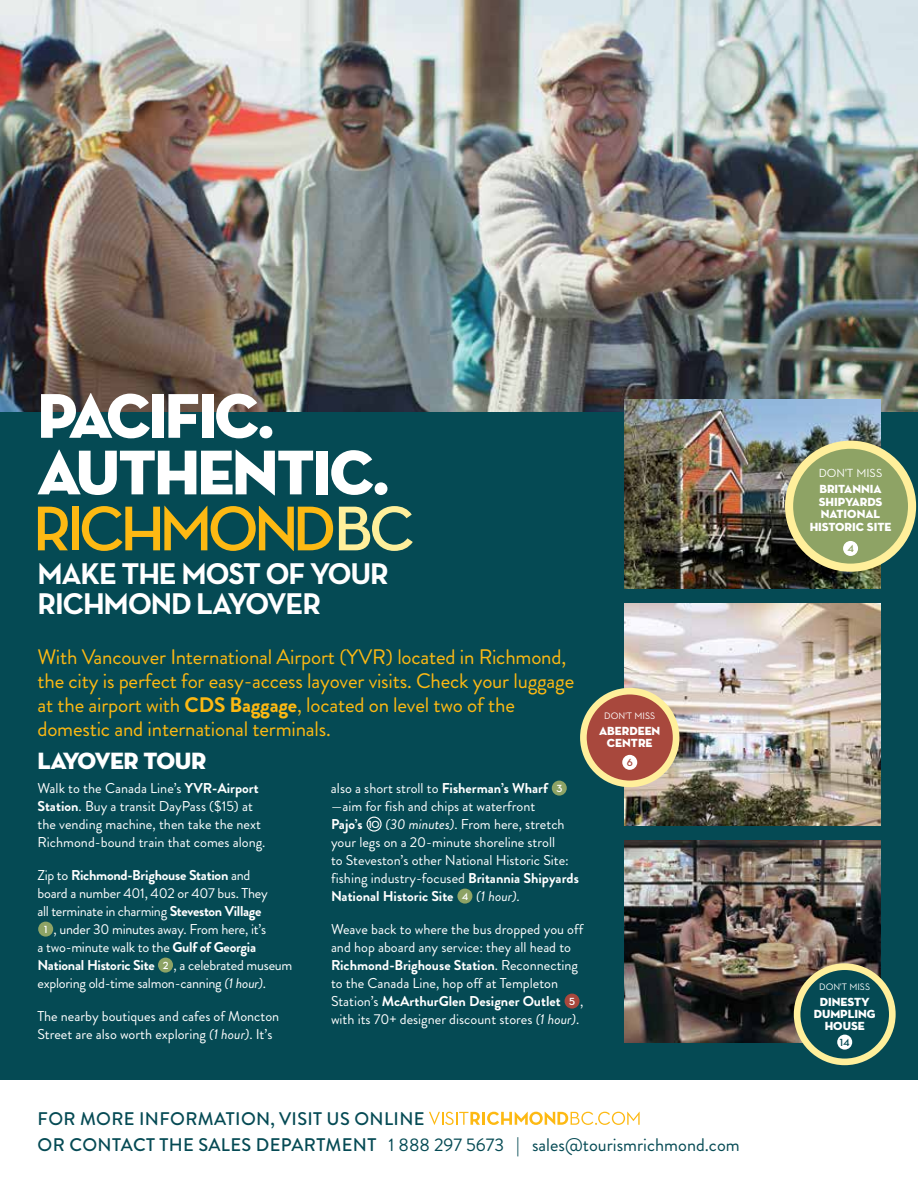
<style>
.page{position:relative;width:918px;height:1188px;background:#fff}
.page>*{position:absolute;margin:0;border:0;box-sizing:border-box;transform-origin:0 0}
.t1{font:700 30.45px/30px "Neutra Text";letter-spacing:-.04em;color:#fff}
.t2{font:24px "Neutra Disp Titling";letter-spacing:-.02em;color:#fff}
.t3{font:21px/24px "Brandon Grotesque";letter-spacing:-.01em;color:#fdb913}
.t4{font:500 18.3px/25.7px "Brandon Grotesque";letter-spacing:.02em;color:#054a54}
.t5{font:14.25px/18px "Brandon Grotesque";color:#fff}
.t6{font:14.25px "Brandon Grotesque";letter-spacing:-.02em;color:#fff}
.t7{font:700 14.25px "Brandon Grotesque";letter-spacing:-.02em;color:#fff}
.t8{font:14.25px "Brandon Grotesque";letter-spacing:-.025em;color:#fff}
.t9{font:12px/12.5px "Neutra Disp Titling";color:#fff;text-align:center}
.t10{font:12px "Neutra Text";color:#fff}
.t11{font:700 10.5px "Neutra Disp";color:#054a54}
.t12{font:700 10.5px "Neutra Disp";color:#a8483d}
.t13{font:700 10.5px "Neutra Disp";color:#8ea365}
.t14{font:9.6px "Neutra Text";color:#fff}
.s1{font-weight:700}
.s2{font-weight:400}
.s3{font-family:"Neutra Disp";font-weight:700;font-size:10.5px}
.s4{font-family:"Neutra Disp";font-size:10.5px}
.s5{font-style:italic}
</style>
<div class="page">
<img style="left:0;top:0;width:918px;height:413px">
<div style="left:0;top:413px;width:918px;height:667px;background:#054a54"></div>
<img style="left:625px;top:399px;width:255px;height:189px">
<img style="left:625px;top:603px;width:255px;height:223px">
<img style="left:625px;top:841px;width:255px;height:201px">
<div style="left:38px;top:922px;width:15px;height:15px;background:#8ea365;border-radius:50%"></div>
<div style="left:158px;top:958px;width:15px;height:15px;background:#8ea365;border-radius:50%"></div>
<div style="left:552px;top:781px;width:15px;height:15px;background:#8ea365;border-radius:50%"></div>
<div style="left:367px;top:817px;width:15px;height:15px;border:1px solid #fff;border-radius:50%"></div>
<div style="left:457px;top:889px;width:15px;height:15px;background:#8ea365;border-radius:50%"></div>
<div style="left:565px;top:994px;width:15px;height:15px;background:#a8483d;border-radius:50%"></div>
<div style="left:797px;top:967px;width:95px;height:95px;background:#054a54;border-radius:50%"></div>
<div style="left:794px;top:963px;width:102px;height:102px;border:7px solid #ffef9b;border-radius:50%"></div>
<div style="left:837px;top:1035px;width:15px;height:15px;background:#fff;border-radius:50%"></div>
<div style="left:583px;top:691px;width:93px;height:93px;background:#a8483d;border-radius:50%"></div>
<div style="left:580px;top:688px;width:99px;height:99px;border:7px solid #ffef9b;border-radius:50%"></div>
<div style="left:622px;top:755px;width:15px;height:15px;background:#fff;border-radius:50%"></div>
<div style="left:789px;top:445px;width:123px;height:123px;background:#8ea365;border-radius:50%"></div>
<div style="left:785px;top:441px;width:131px;height:131px;border:8px solid #ffef9b;border-radius:50%"></div>
<div style="left:843px;top:541px;width:15px;height:15px;background:#fff;border-radius:50%"></div>
<svg style="left:41px;top:393px;width:109px;height:45px"></svg>
<div style="left:152px;top:394px;width:12px;height:44px;background:#fff"></div>
<svg style="left:168px;top:394px;width:30px;height:44px"></svg>
<div style="left:202px;top:394px;width:11px;height:44px;background:#fff"></div>
<svg style="left:216px;top:394px;width:42px;height:44px"></svg>
<div style="left:260px;top:426px;width:12px;height:12px;background:#fff;border-radius:50%"></div>
<svg style="left:38px;top:449px;width:275px;height:47px"></svg>
<div style="left:316px;top:451px;width:12px;height:43px;background:#fff"></div>
<svg style="left:331px;top:450px;width:42px;height:45px"></svg>
<div style="left:375px;top:482px;width:12px;height:13px;background:#fff;border-radius:50%"></div>
<svg style="left:38px;top:507px;width:30px;height:43px"></svg>
<div style="left:72px;top:507px;width:6px;height:43px;background:#fdb913"></div>
<svg style="left:82px;top:506px;width:251px;height:45px"></svg>
<svg style="left:339px;top:506px;width:74px;height:45px"></svg>
<svg style="left:429px;top:1112px;width:211px;height:13px"></svg>
<h1 class="t1" style="left:38px;top:558px;width:353px">MAKE THE MOST OF YOUR<br>RICHMOND LAYOVER</h1>
<h3 class="t3" style="left:38px;top:645px;width:538px">With Vancouver International Airport (YVR) located in Richmond, the city is perfect for easy-access layover visits. Check your luggage at the airport with <span class="s1">CDS Baggage</span>, located on level two of the domestic and international terminals.</h3>
<h2 class="t2" style="left:38px;top:745px;width:170px">LAYOVER TOUR</h2>
<p class="t5" style="left:38px;top:779px;width:230px">Walk to the Canada Line’s <span class="s1">YVR-Airport Station</span>. Buy a transit DayPass ($15) at the vending machine, then take the next Richmond-bound train that comes along.</p>
<p class="t7" style="left:38px;top:865px;width:214px"><span class="s2">Zip to</span> Richmond-Brighouse Station <span class="s2">and</span></p>
<p class="t6" style="left:38px;top:883px;width:232px">board a number 401, 402 or 407 bus. They</p>
<p class="t8" style="left:38px;top:901px;width:225px">all terminate in charming <span class="s1">Steveston Village</span></p>
<p class="t6" style="left:44px;top:919px;width:224px"><span class="s3">1</span> , under 30 minutes away. From here, it’s</p>
<p class="t6" style="left:38px;top:937px;width:220px">a two-minute walk to the <span class="s1">Gulf of Georgia</span></p>
<p class="t7" style="left:38px;top:955px;width:256px">National Historic Site <span class="s4">2</span> <span class="s2">, a celebrated museum</span></p>
<p class="t6" style="left:38px;top:973px;width:230px">exploring old-time salmon-canning <span class="s5">(1 hour)</span>.</p>
<p class="t5" style="left:38px;top:1007px;width:243px">The nearby boutiques and cafes of Moncton<br>Street are also worth exploring <span class="s5">(1 hour)</span>. It’s</p>
<p class="t5" style="left:331px;top:779px;width:249px">also a short stroll to <span class="s1">Fisherman’s Wharf</span> <span class="s3">3 </span>—aim for fish and chips at waterfront<br><span class="s1">Pajo’s</span> <span class="s3">10</span> <span class="s5">(30 minutes)</span>. From here, stretch your legs on a 20-minute shoreline stroll<br>to Steveston’s other National Historic Site: fishing industry-focused <span class="s1">Britannia Shipyards National Historic Site</span> <span class="s3">4</span> <span class="s5">(1 hour)</span>.</p>
<p class="t5" style="left:331px;top:920px;width:254px">Weave back to where the bus dropped you off and hop aboard any service: they all head to <span class="s1">Richmond-Brighouse Station</span>. Reconnecting to the Canada Line, hop off at Templeton Station’s <span class="s1">McArthurGlen Designer Outlet</span> <span class="s3">5</span> , with its 70+ designer discount stores <span class="s5">(1 hour)</span>.</p>
<p class="t14" style="left:604px;top:710px;width:53px">DON'T MISS</p>
<p class="t9" style="left:599px;top:725px;width:63px">ABERDEEN<br>CENTRE</p>
<p class="t12" style="left:627px;top:757px;width:8px">6</p>
<p class="t4" style="left:38px;top:1106px;width:704px">FOR MORE INFORMATION, VISIT US ONLINE<br>OR CONTACT THE SALES DEPARTMENT <span class="s2">1 888 297 5673 | sales@tourismrichmond.com</span></p>
<p class="t10" style="left:819px;top:466px;width:65px">DON'T MISS</p>
<p class="t9" style="left:810px;top:483px;width:83px">BRITANNIA<br>SHIPYARDS<br>NATIONAL<br>HISTORIC SITE</p>
<p class="t13" style="left:847px;top:543px;width:8px">4</p>
<p class="t14" style="left:819px;top:981px;width:53px">DON'T MISS</p>
<p class="t9" style="left:814px;top:995px;width:63px">DINESTY<br>DUMPLING<br>HOUSE</p>
<p class="t11" style="left:840px;top:1036px;width:11px">14</p>
</div>
